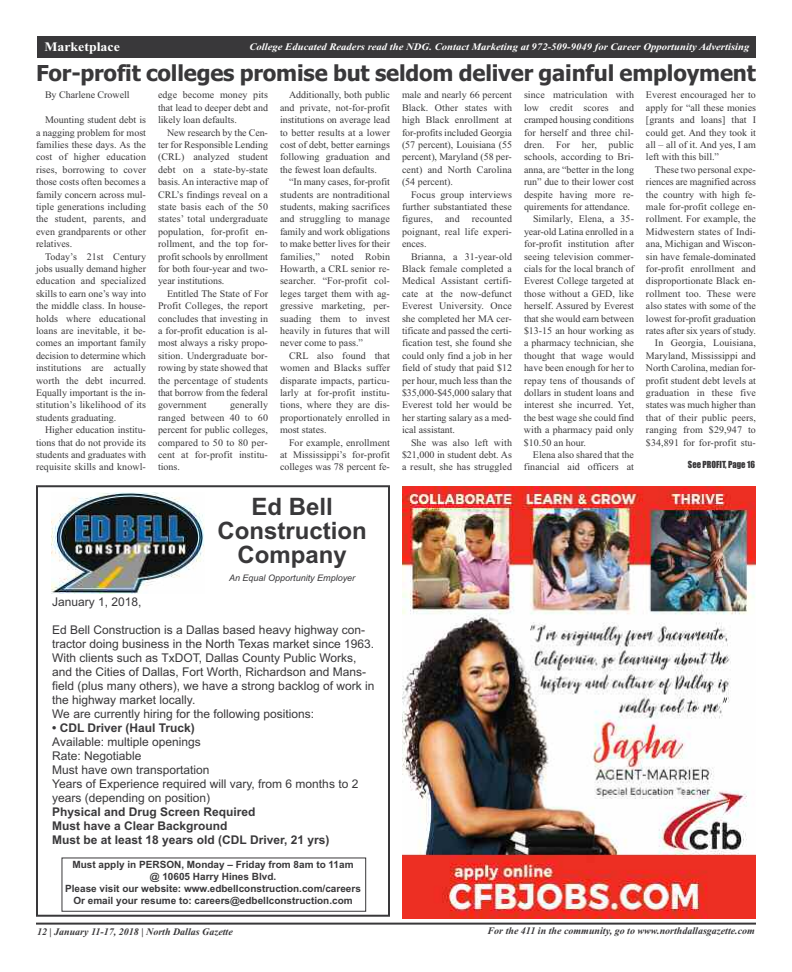
<style>
.page{position:relative;width:792px;height:972px;background:#fff}
.page>*{position:absolute;margin:0;border:0;box-sizing:border-box;transform-origin:0 0}
.t1{font:700 24px/23.8px "Arial";color:#39383a;text-align:center}
.t2{font:700 22px "Tahoma";letter-spacing:-.01em;color:#39383a}
.t3{font:700 13px "Times New Roman";color:#fff;scale:1.07 1}
.t4{font:12px/14px "Arial";color:#39383a}
.t5{font:700 12px/14px "Arial";color:#39383a}
.t6{font:10px/12.4px "Times New Roman";color:#39383a;text-align:justify}
.t7{font:700 10px/12px "Arial";color:#39383a;text-align:center}
.t8{font:italic 700 10px "Times New Roman";color:#fff;scale:1.07 1}
.t9{font:italic 700 10px "Times New Roman";color:#39383a}
.t10{font:italic 9px "Arial";color:#39383a}
.t11{font:9px "Impact";color:#39383a;scale:.95 1}
</style>
<div class="page">
<hr style="left:36px;top:923px;width:720px;height:2px;background:#39383a">
<div style="left:37px;top:36px;width:719px;height:22px;background:#39383a"></div>
<img style="left:402px;top:486px;width:354px;height:432px">
<div style="left:36px;top:485px;width:354px;height:432px;border:2px solid #39383a"></div>
<img style="left:51px;top:493px;width:154px;height:101px">
<div style="left:61px;top:857px;width:305px;height:55px;border:1px solid #39383a"></div>
<h3 class="t3" style="left:44px;top:39px;width:72px">Marketplace</h3>
<p class="t8" style="left:249px;top:41px;width:469px">College Educated Readers read the NDG. Contact Marketing at 972-509-9049 for Career Opportunity Advertising</p>
<h2 class="t2" style="left:36px;top:61px;width:722px">For-profit colleges promise but seldom deliver gainful employment</h2>
<p class="t6" style="left:45px;top:89px;width:86px">By Charlene Crowell</p>
<p class="t6" style="left:36px;top:113px;width:112px;text-indent:9px">Mounting student debt is a nagging problem for most families these days. As the cost of higher education rises, borrowing to cover those costs often becomes a family concern across mul&shy;tiple generations including the student, parents, and even grandparents or other relatives.</p>
<p class="t6" style="left:36px;top:250px;width:112px;text-indent:9px">Today’s 21st Century jobs usually demand higher education and specialized skills to earn one’s way into the middle class. In house&shy;holds where educational loans are inevitable, it be&shy;comes an important family decision to determine which institutions are actually worth the debt incurred.<br>Equally important is the in&shy;stitution’s likelihood of its students graduating.</p>
<p class="t6" style="left:36px;top:423px;width:112px;text-indent:9px">Higher education institu&shy;tions that do not provide its students and graduates with requisite skills and knowl-</p>
<p class="t6" style="left:646px;top:89px;width:112px">Everest encouraged her to apply for “all these monies [grants and loans] that I could get. And they took it all – all of it. And yes, I am left with this bill.”</p>
<p class="t6" style="left:646px;top:163px;width:112px;text-align:right">These two personal expe&shy;riences are magnified across the country with high fe&shy;male for-profit college en&shy;rollment. For example, the<br>Midwestern states of Indi&shy;ana, Michigan and Wiscon&shy;sin have female-dominated for-profit enrollment and disproportionate Black en&shy;rollment too. These were also states with some of the lowest for-profit graduation rates after six years of study.<br>In Georgia, Louisiana,<br>Maryland, Mississippi and<br>North Carolina, median for&shy;profit student debt levels at graduation in these five states was much higher than that of their public peers, ranging from $29,947 to $34,891 for for-profit stu-</p>
<p class="t11" style="left:688px;top:459px;width:72px">See PROFIT, Page 16</p>
<p class="t6" style="left:524px;top:89px;width:112px">since matriculation with</p>
<p class="t6" style="left:524px;top:101px;width:112px">low credit scores and</p>
<p class="t6" style="left:524px;top:113px;width:111px">cramped housing conditions</p>
<p class="t6" style="left:524px;top:126px;width:111px">for herself and three chil-</p>
<p class="t6" style="left:524px;top:138px;width:112px">dren. For her, public</p>
<p class="t6" style="left:524px;top:151px;width:111px">schools, according to Bri-</p>
<p class="t6" style="left:524px;top:163px;width:112px">anna, are “better in the long</p>
<p class="t6" style="left:524px;top:175px;width:112px">run” due to their lower cost</p>
<p class="t6" style="left:524px;top:188px;width:111px">despite having more re-</p>
<p class="t6" style="left:524px;top:200px;width:108px">quirements for attendance.</p>
<p class="t6" style="left:533px;top:213px;width:103px">Similarly, Elena, a 35-</p>
<p class="t6" style="left:524px;top:225px;width:112px">year-old Latina enrolled in a</p>
<p class="t6" style="left:524px;top:237px;width:112px">for-profit institution after</p>
<p class="t6" style="left:524px;top:250px;width:111px">seeing television commer-</p>
<p class="t6" style="left:524px;top:262px;width:111px">cials for the local branch of</p>
<p class="t6" style="left:524px;top:275px;width:112px">Everest College targeted at</p>
<p class="t6" style="left:524px;top:287px;width:112px">those without a GED, like</p>
<p class="t6" style="left:524px;top:299px;width:112px">herself. Assured by Everest</p>
<p class="t6" style="left:524px;top:312px;width:111px">that she would earn between</p>
<p class="t6" style="left:524px;top:324px;width:111px">$13-15 an hour working as</p>
<p class="t6" style="left:524px;top:337px;width:112px">a pharmacy technician, she</p>
<p class="t6" style="left:524px;top:349px;width:112px">thought that wage would</p>
<p class="t6" style="left:524px;top:361px;width:112px">have been enough for her to</p>
<p class="t6" style="left:524px;top:374px;width:112px">repay tens of thousands of</p>
<p class="t6" style="left:524px;top:386px;width:112px">dollars in student loans and</p>
<p class="t6" style="left:524px;top:399px;width:112px">interest she incurred. Yet,</p>
<p class="t6" style="left:524px;top:411px;width:112px">the best wage she could find</p>
<p class="t6" style="left:524px;top:423px;width:112px">with a pharmacy paid only</p>
<p class="t6" style="left:524px;top:436px;width:64px">$10.50 an hour.</p>
<p class="t6" style="left:533px;top:448px;width:103px">Elena also shared that the</p>
<p class="t6" style="left:524px;top:461px;width:112px">financial aid officers at</p>
<p class="t6" style="left:402px;top:89px;width:112px">male and nearly 66 percent Black. Other states with high Black enrollment at for-profits included Georgia (57 percent), Louisiana (55 percent), Maryland (58 per&shy;cent) and North Carolina (54 percent).</p>
<p class="t6" style="left:402px;top:188px;width:112px;text-indent:9px">Focus group interviews further substantiated these figures, and recounted poignant, real life experi&shy;ences.</p>
<p class="t6" style="left:402px;top:250px;width:112px;text-indent:9px">Brianna, a 31-year-old Black female completed a Medical Assistant certifi&shy;cate at the now-defunct Everest University. Once she completed her MA cer&shy;tificate and passed the certi&shy;fication test, she found she could only find a job in her field of study that paid $12 per hour, much less than the $35,000-$45,000 salary that Everest told her would be her starting salary as a med&shy;ical assistant.</p>
<p class="t6" style="left:402px;top:436px;width:112px;text-indent:9px">She was also left with $21,000 in student debt. As a result, she has struggled</p>
<p class="t6" style="left:280px;top:89px;width:112px;text-indent:9px">Additionally, both public and private, not-for-profit institutions on average lead to better results at a lower cost of debt, better earnings following graduation and the fewest loan defaults.</p>
<p class="t6" style="left:280px;top:175px;width:112px;text-indent:9px">“In many cases, for-profit students are nontraditional students, making sacrifices and struggling to manage family and work obligations to make better lives for their families,” noted Robin Howarth, a CRL senior re&shy;searcher. “For-profit col&shy;leges target them with ag&shy;gressive marketing, per&shy;suading them to invest heavily in futures that will never come to pass.”</p>
<p class="t6" style="left:280px;top:349px;width:112px;text-indent:9px">CRL also found that women and Blacks suffer disparate impacts, particu&shy;larly at for-profit institu&shy;tions, where they are dis&shy;proportionately enrolled in most states.</p>
<p class="t6" style="left:280px;top:436px;width:112px;text-indent:9px">For example, enrollment at Mississippi’s for-profit colleges was 78 percent fe-</p>
<p class="t6" style="left:158px;top:89px;width:111px">edge become money pits that lead to deeper debt and likely loan defaults.</p>
<p class="t6" style="left:158px;top:126px;width:112px;text-indent:9px">New research by the Cen&shy;ter for Responsible Lending (CRL) analyzed student debt on a state-by-state basis. An interactive map of CRL’s findings reveal on a state basis each of the 50 states’ total undergraduate population, for-profit en&shy;rollment, and the top for&shy;profit schools by enrollment for both four-year and two&shy;year institutions.</p>
<p class="t6" style="left:158px;top:287px;width:112px;text-indent:9px">Entitled The State of For Profit Colleges, the report concludes that investing in a for-profit education is al&shy;most always a risky propo&shy;sition. Undergraduate bor&shy;rowing by state showed that the percentage of students that borrow from the federal government</p>
<p class="t6" style="left:158px;top:399px;width:112px;text-indent:72px">generally ranged between 40 to 60 percent for public colleges, compared to 50 to 80 per&shy;cent at for-profit institu&shy;tions.</p>
<h1 class="t1" style="left:218px;top:495px;width:151px">Ed Bell<br>Construction<br>Company</h1>
<p class="t10" style="left:229px;top:573px;width:128px">An Equal Opportunity Employer</p>
<p class="t4" style="left:52px;top:595px;width:91px">January 1, 2018,</p>
<p class="t4" style="left:52px;top:623px;width:324px">Ed Bell Construction is a Dallas based heavy highway con&shy;tractor doing business in the North Texas market since 1963.<br>With clients such as TxDOT, Dallas County Public Works, and the Cities of Dallas, Fort Worth, Richardson and Mans&shy;field (plus many others), we have a strong backlog of work in the highway market locally.<br>We are currently hiring for the following positions:</p>
<p class="t5" style="left:52px;top:721px;width:144px">• CDL Driver (Haul Truck)</p>
<p class="t4" style="left:52px;top:735px;width:308px">Available: multiple openings<br>Rate: Negotiable<br>Must have own transportation<br>Years of Experience required will vary, from 6 months to 2 years (depending on position)</p>
<p class="t5" style="left:52px;top:805px;width:279px">Physical and Drug Screen Required<br>Must have a Clear Background<br>Must be at least 18 years old (CDL Driver, 21 yrs)</p>
<p class="t7" style="left:65px;top:859px;width:297px">Must apply in PERSON, Monday – Friday from 8am to 11am<br>@ 10605 Harry Hines Blvd.<br>Please visit our website: www.edbellconstruction.com/careers Or email your resume to: careers@edbellconstruction.com</p>
<p class="t9" style="left:37px;top:925px;width:197px">12 | January 11-17, 2018 | North Dallas Gazette</p>
<p class="t9" style="left:488px;top:925px;width:269px">For the 411 in the community, go to www.northdallasgazette.com</p>
</div>
